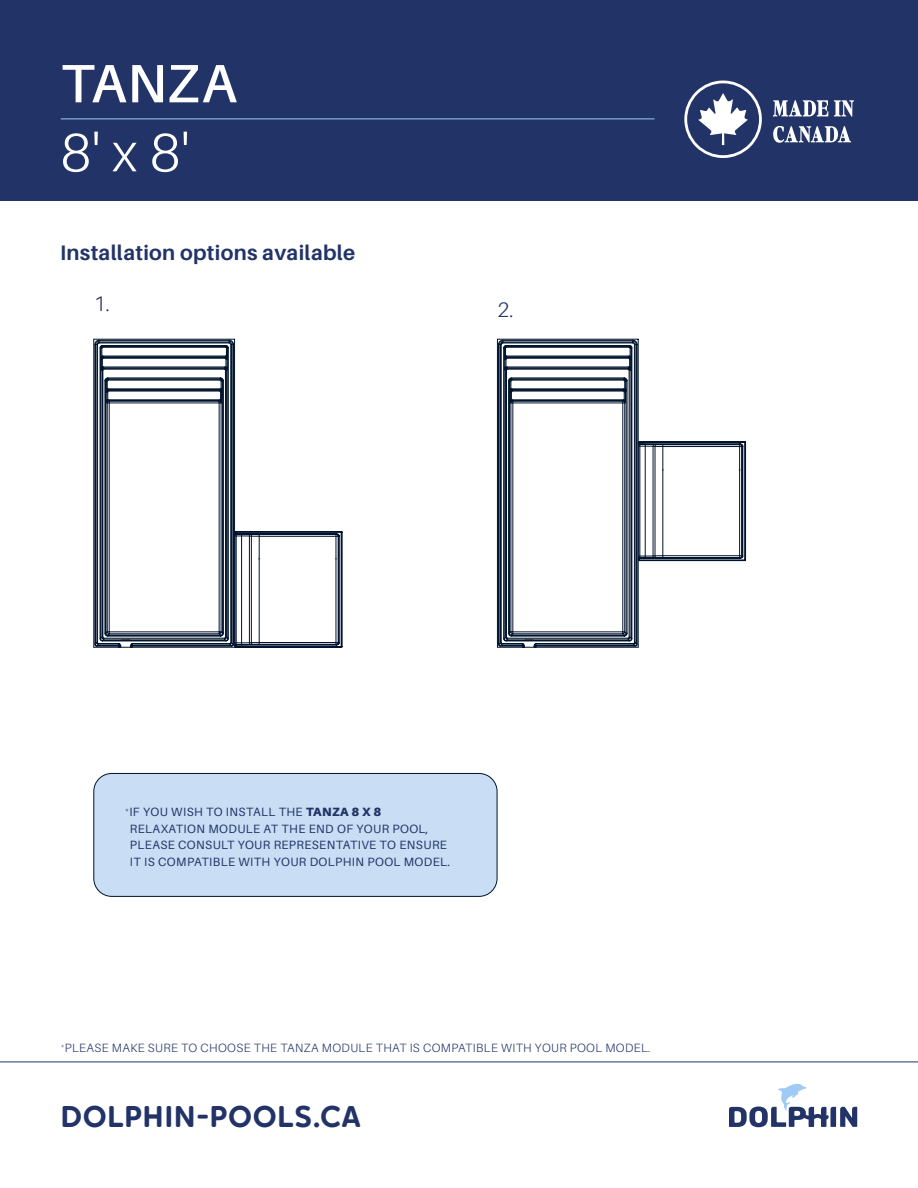
<style>
.page{position:relative;width:918px;height:1188px;background:#fff}
.page>*{position:absolute;margin:0;border:0;box-sizing:border-box;transform-origin:0 0}
.t1{font:600 54px "Aileron";letter-spacing:.005em;color:#fff}
.t2{font:300 54px "Aileron";color:#fff}
.t3{font:600 30px "Oktah Round";letter-spacing:.015em;color:#223367}
.t4{font:700 21px "Aileron";letter-spacing:.015em;color:#223367}
.t5{font:300 21px "Aileron";color:#223367}
.t6{font:12px/16.5px "Aileron";letter-spacing:.035em;color:#223367}
.t7{font:300 12px "Aileron";letter-spacing:.035em;color:#223367}
.s1{font-weight:900}
</style>
<div class="page">
<div style="left:0;top:0;width:918px;height:201px;background:#223367"></div>
<hr style="left:0;top:1062px;width:918px;height:1px;background:#223367">
<svg style="left:684px;top:81px;width:78px;height:77px"></svg>
<svg style="left:773px;top:100px;width:55px;height:16px"></svg>
<svg style="left:834px;top:100px;width:20px;height:16px"></svg>
<svg style="left:773px;top:126px;width:78px;height:17px"></svg>
<svg style="left:729px;top:1083px;width:128px;height:44px"></svg>
<hr style="left:61px;top:119px;width:594px;height:1px;background:#9ecbf5">
<div style="left:94px;top:773px;width:403px;height:123px;background:#c9def5;border-radius:18px"></div>
<div style="left:94px;top:773px;width:403px;height:124px;border:1px solid #00142d;border-radius:18px"></div>
<hr style="left:94px;top:339px;width:141px;height:1px;background:#00142d">
<svg style="left:94px;top:340px;width:248px;height:308px"></svg>
<hr style="left:638px;top:339px;width:1px;height:308px;background:#00142d">
<hr style="left:497px;top:339px;width:141px;height:1px;background:#00142d">
<svg style="left:497px;top:340px;width:249px;height:308px"></svg>
<h1 class="t1" style="left:61px;top:54px;width:177px">TANZA</h1>
<h1 class="t2" style="left:61px;top:123px;width:130px">8' x 8'</h1>
<h3 class="t4" style="left:60px;top:241px;width:297px">Installation options available</h3>
<h3 class="t5" style="left:94px;top:292px;width:18px">1.</h3>
<h3 class="t5" style="left:497px;top:298px;width:18px">2.</h3>
<p class="t6" style="left:130px;top:804px;width:322px;text-indent:-5px"><sup>*</sup>IF YOU WISH TO INSTALL THE <span class="s1">TANZA 8 X 8<br></span>RELAXATION MODULE AT THE END OF YOUR POOL, PLEASE CONSULT YOUR REPRESENTATIVE TO ENSURE IT IS COMPATIBLE WITH YOUR DOLPHIN POOL MODEL.</p>
<p class="t7" style="left:61px;top:1042px;width:591px"><sup>*</sup>PLEASE MAKE SURE TO CHOOSE THE TANZA MODULE THAT IS COMPATIBLE WITH YOUR POOL MODEL.</p>
<h2 class="t3" style="left:61px;top:1094px;width:302px">DOLPHIN-POOLS.CA</h2>
</div>
